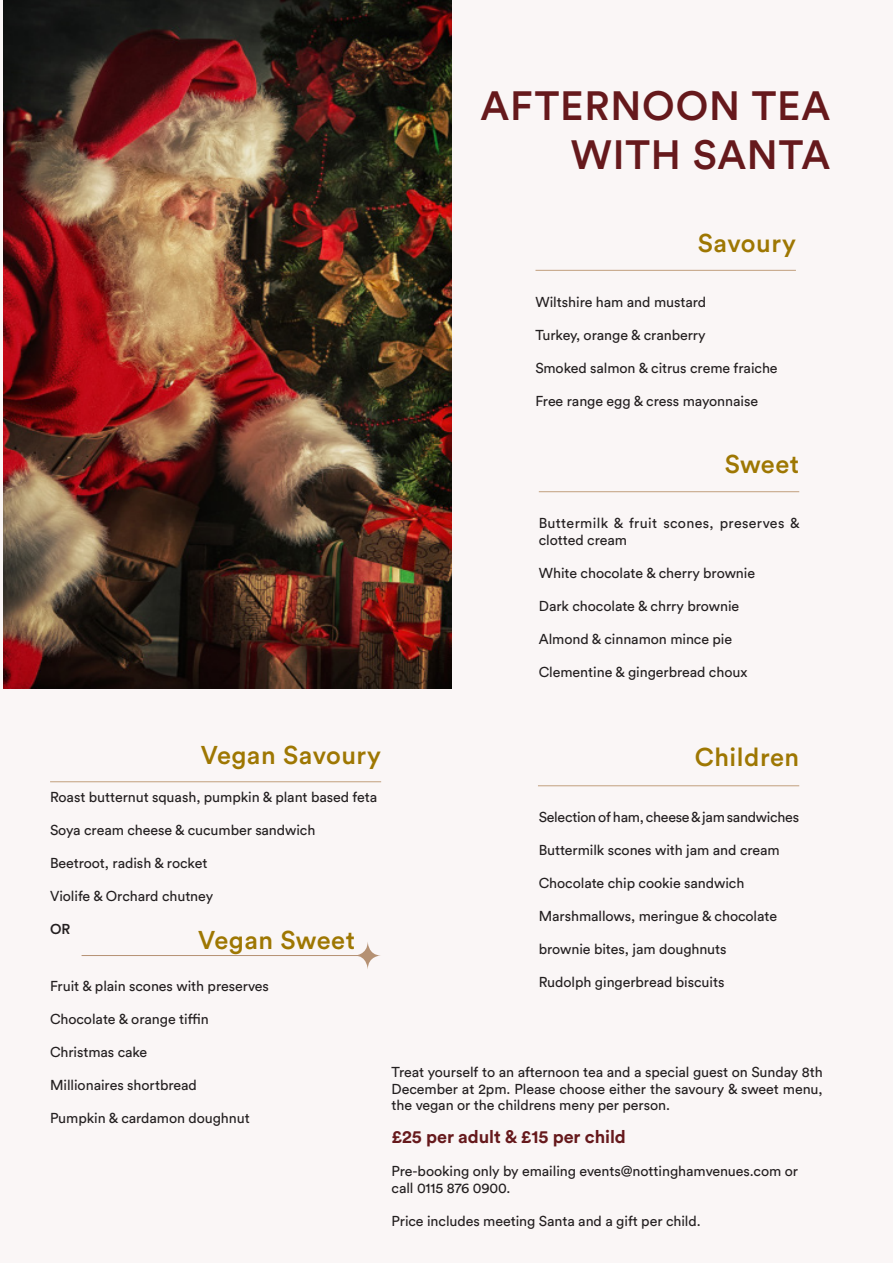
<style>
.page{position:relative;width:893px;height:1263px;background:#faf6f6}
.page>*{position:absolute;margin:0;border:0;box-sizing:border-box;transform-origin:0 0}
.Topic__Right{font:500 40.5px/48.6px "Circular Pro";letter-spacing:.02em;color:#66191c;text-align:right}
.Topic__Right-2{font:500 25.5px "Circular Pro";letter-spacing:.015em;color:#9e7702}
.Body__Left_Justify{font:700 18px "Circular Pro";letter-spacing:-.005em;color:#66191c}
.Body__Left_Justify-2{font:14.25px/16.5px "Circular Pro";letter-spacing:-.005em;color:#231f20;text-align:justify}
.Body__Left_Justify-3{font:14.25px/16.5px "Circular Pro";letter-spacing:.025em;color:#231f20}
.Body__Left_Justify-4{font:500 14.25px "Circular Pro";color:#231f20}
</style>
<div class="page">
<hr style="left:538px;top:785px;width:261px;height:1px;background:#c19f7d">
<hr style="left:50px;top:781px;width:331px;height:1px;background:#c19f7d">
<hr style="left:539px;top:491px;width:260px;height:1px;background:#c19f7d">
<hr style="left:535px;top:270px;width:261px;height:1px;background:#c19f7d">
<hr style="left:82px;top:955px;width:290px;height:1px;background:#b59173">
<svg style="left:354px;top:941px;width:27px;height:29px"></svg>
<img style="left:3px;top:0;width:449px;height:689px">
<p class="Topic__Right" style="left:480px;top:80px;width:351px">AFTERNOON TEA<br>WITH SANTA</p>
<p class="Topic__Right-2" style="left:698px;top:226px;width:100px">Savoury</p>
<p class="Body__Left_Justify-2" style="left:535px;top:293px;width:172px">Wiltshire ham and mustard</p>
<p class="Body__Left_Justify-2" style="left:535px;top:326px;width:172px">Turkey, orange &amp; cranberry</p>
<p class="Body__Left_Justify-2" style="left:535px;top:359px;width:244px">Smoked salmon &amp; citrus creme fraiche</p>
<p class="Body__Left_Justify-2" style="left:535px;top:392px;width:224px">Free range egg &amp; cress mayonnaise</p>
<p class="Topic__Right-2" style="left:725px;top:447px;width:76px">Sweet</p>
<p class="Body__Left_Justify-3" style="left:539px;top:514px;width:263px">Buttermilk &amp; fruit scones, preserves &amp; clotted cream</p>
<p class="Body__Left_Justify-2" style="left:539px;top:564px;width:218px">White chocolate &amp; cherry brownie</p>
<p class="Body__Left_Justify-2" style="left:539px;top:597px;width:202px">Dark chocolate &amp; chrry brownie</p>
<p class="Body__Left_Justify-2" style="left:539px;top:630px;width:195px">Almond &amp; cinnamon mince pie</p>
<p class="Body__Left_Justify-2" style="left:539px;top:663px;width:210px">Clementine &amp; gingerbread choux</p>
<p class="Topic__Right-2" style="left:201px;top:737px;width:182px">Vegan Savoury</p>
<p class="Body__Left_Justify-2" style="left:50px;top:788px;width:329px">Roast butternut squash, pumpkin &amp; plant based feta</p>
<p class="Body__Left_Justify-2" style="left:50px;top:821px;width:267px">Soya cream cheese &amp; cucumber sandwich</p>
<p class="Body__Left_Justify-2" style="left:50px;top:854px;width:159px">Beetroot, radish &amp; rocket</p>
<p class="Body__Left_Justify-2" style="left:50px;top:887px;width:165px">Violife &amp; Orchard chutney</p>
<p class="Body__Left_Justify-4" style="left:50px;top:919px;width:22px">OR</p>
<p class="Topic__Right-2" style="left:198px;top:922px;width:158px">Vegan Sweet</p>
<p class="Body__Left_Justify-2" style="left:50px;top:977px;width:220px">Fruit &amp; plain scones with preserves</p>
<p class="Body__Left_Justify-2" style="left:50px;top:1010px;width:160px">Chocolate &amp; orange tiffin</p>
<p class="Body__Left_Justify-2" style="left:50px;top:1043px;width:99px">Christmas cake</p>
<p class="Body__Left_Justify-2" style="left:50px;top:1076px;width:148px">Millionaires shortbread</p>
<p class="Body__Left_Justify-2" style="left:50px;top:1109px;width:201px">Pumpkin &amp; cardamon doughnut</p>
<p class="Topic__Right-2" style="left:695px;top:739px;width:106px">Children</p>
<p class="Body__Left_Justify-2" style="left:539px;top:808px;width:262px">Selection of ham, cheese &amp; jam sandwiches</p>
<p class="Body__Left_Justify-2" style="left:539px;top:841px;width:242px">Buttermilk scones with jam and cream</p>
<p class="Body__Left_Justify-2" style="left:539px;top:874px;width:207px">Chocolate chip cookie sandwich</p>
<p class="Body__Left_Justify-2" style="left:539px;top:907px;width:240px">Marshmallows, meringue &amp; chocolate</p>
<p class="Body__Left_Justify-2" style="left:539px;top:940px;width:189px">brownie bites, jam doughnuts</p>
<p class="Body__Left_Justify-2" style="left:539px;top:973px;width:187px">Rudolph gingerbread biscuits</p>
<p class="Body__Left_Justify-2" style="left:392px;top:1063px;width:433px">Treat yourself to an afternoon tea and a special guest on Sunday 8th December at 2pm. Please choose either the savoury &amp; sweet menu, the vegan or the childrens meny per person.</p>
<p class="Body__Left_Justify" style="left:392px;top:1124px;width:236px">£25 per adult &amp; £15 per child</p>
<p class="Body__Left_Justify-2" style="left:392px;top:1162px;width:408px">Pre-booking only by emailing events@nottinghamvenues.com or</p>
<p class="Body__Left_Justify-2" style="left:392px;top:1179px;width:120px">call 0115 876 0900.</p>
<p class="Body__Left_Justify-2" style="left:392px;top:1212px;width:311px">Price includes meeting Santa and a gift per child.</p>
</div>
